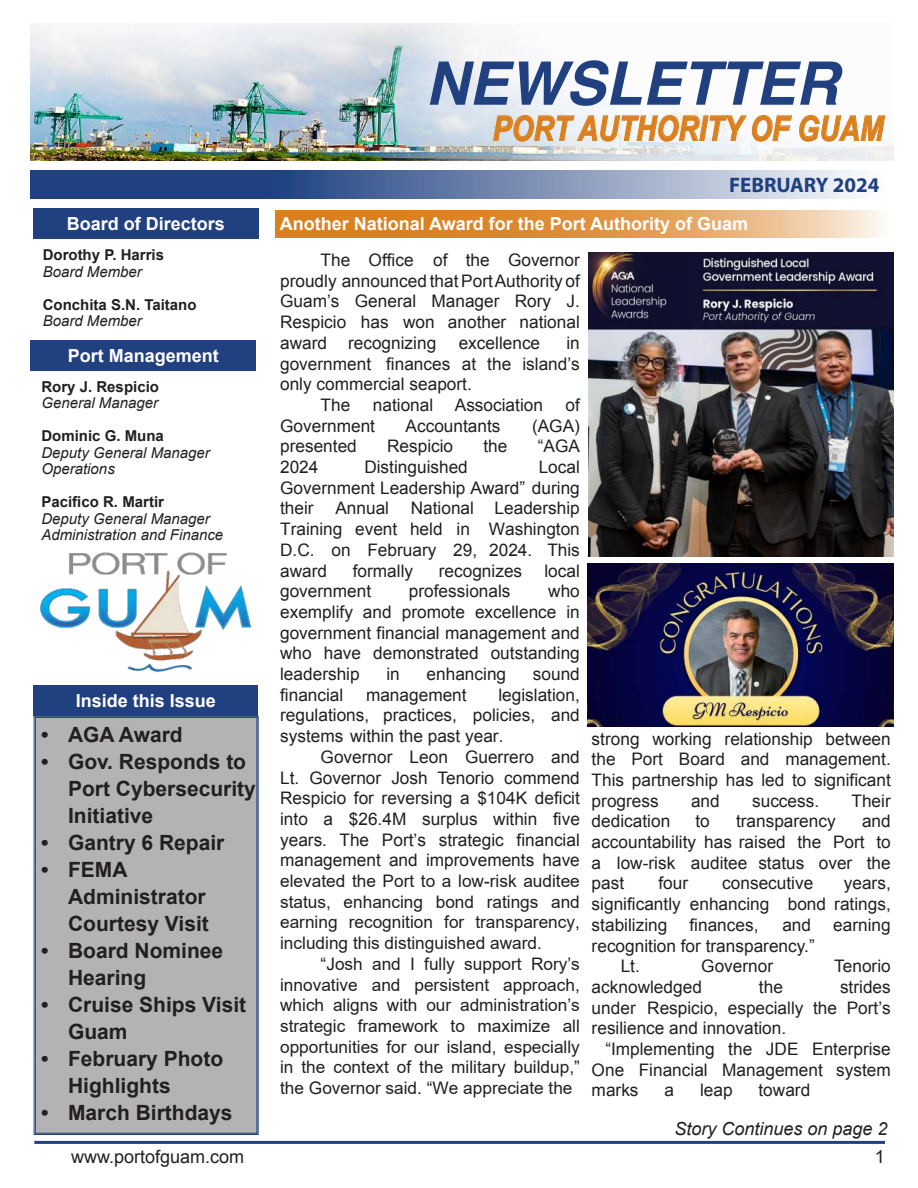
<style>
.page{position:relative;width:918px;height:1188px;background:#fff}
.page>*{position:absolute;margin:0;border:0;box-sizing:border-box;transform-origin:0 0}
.t1{font:italic 700 60px "Helvetica";color:#214080}
.t2{font:italic 700 34.5px "Arial Narrow";color:#db801f}
.t3{font:700 21px/27px "Arial";color:#231f20}
.t4{font:700 21px "Myriad Pro";color:#214080}
.t5{font:700 18px "Arial";color:#fff}
.t6{font:italic 18px "Arial";color:#231f20}
.t7{font:18px "Arial";color:#231f20}
.t8{font:17.25px/20.7px "Arial";color:#231f20;text-align:justify}
.t9{font:italic 15px/16.5px "Arial";color:#231f20}
.t10{font:700 15px "Arial";color:#231f20}
</style>
<div class="page">
<svg style="left:31px;top:171px;width:826px;height:27px;background:#6a80ab"></svg>
<img style="left:31px;top:23px;width:862px;height:137px">
<div style="left:33px;top:208px;width:225px;height:31px;background:#214080"></div>
<div style="left:31px;top:340px;width:225px;height:30px;background:#214080"></div>
<img style="left:40px;top:552px;width:212px;height:120px">
<hr style="left:34px;top:1141px;width:851px;height:3px;background:#214080">
<div style="left:34px;top:716px;width:224px;height:419px;background:#b3b3b3"></div>
<div style="left:35px;top:717px;width:222px;height:416px;border:1px solid #214080"></div>
<div style="left:34px;top:685px;width:224px;height:31px;background:#214080"></div>
<svg style="left:275px;top:210px;width:609px;height:28px;background:#e39e54"></svg>
<img style="left:588px;top:252px;width:306px;height:305px">
<img style="left:588px;top:563px;width:306px;height:163px">
<p class="t5" style="left:67px;top:212px;width:160px">Board of Directors</p>
<p class="t10" style="left:43px;top:245px;width:123px">Dorothy P. Harris</p>
<p class="t9" style="left:43px;top:264px;width:101px">Board Member</p>
<p class="t10" style="left:43px;top:295px;width:155px">Conchita S.N. Taitano</p>
<p class="t9" style="left:43px;top:313px;width:101px">Board Member</p>
<p class="t5" style="left:68px;top:343px;width:153px">Port Management</p>
<p class="t10" style="left:41px;top:376px;width:119px">Rory J. Respicio</p>
<p class="t9" style="left:41px;top:395px;width:118px">General Manager</p>
<p class="t10" style="left:41px;top:426px;width:124px">Dominic G. Muna</p>
<p class="t9" style="left:41px;top:444px;width:170px">Deputy General Manager<br>Operations</p>
<p class="t10" style="left:41px;top:492px;width:124px">Pacifico R. Martir</p>
<p class="t9" style="left:41px;top:510px;width:183px">Deputy General Manager<br>Administration and Finance</p>
<p class="t5" style="left:76px;top:689px;width:142px">Inside this Issue</p>
<p class="t3" style="left:41px;top:722px;width:143px">• AGA Award</p>
<p class="t3" style="left:68px;top:749px;width:189px;text-indent:-27px">• Gov. Responds to<br>Port Cybersecurity<br>Initiative</p>
<p class="t3" style="left:41px;top:830px;width:185px">• Gantry 6 Repair</p>
<p class="t3" style="left:68px;top:857px;width:142px;text-indent:-27px">• FEMA<br>Administrator<br>Courtesy Visit</p>
<p class="t3" style="left:68px;top:938px;width:157px;text-indent:-27px">• Board Nominee<br>Hearing</p>
<p class="t3" style="left:68px;top:992px;width:180px;text-indent:-27px">• Cruise Ships Visit<br>Guam</p>
<p class="t3" style="left:68px;top:1046px;width:157px;text-indent:-27px">• February Photo<br>Highlights</p>
<p class="t3" style="left:41px;top:1100px;width:193px">• March Birthdays</p>
<p class="t7" style="left:71px;top:1145px;width:175px">www.portofguam.com</p>
<h1 class="t1" style="left:425px;top:47px;width:415px">NEWSLETTER</h1>
<h2 class="t2" style="left:493px;top:102px;width:392px">PORT AUTHORITY OF GUAM</h2>
<p class="t4" style="left:729px;top:171px;width:152px">FEBRUARY 2024</p>
<p class="t5" style="left:280px;top:212px;width:470px">Another National Award for the Port Authority of Guam</p>
<p class="t8" style="left:280px;top:250px;width:301px;text-indent:40px">The Office of the Governor proudly announced that Port Authority of Guam’s General Manager Rory J.<br>Respicio has won another national award recognizing</p>
<p class="t8" style="left:459px;top:333px;width:83px">excellence</p>
<p class="t8" style="left:567px;top:333px;width:15px">in</p>
<p class="t8" style="left:280px;top:353px;width:301px">government finances at the island’s</p>
<p class="t8" style="left:280px;top:374px;width:193px">only commercial seaport.</p>
<p class="t8" style="left:321px;top:395px;width:31px">The</p>
<p class="t8" style="left:373px;top:395px;width:172px">national Association</p>
<p class="t8" style="left:566px;top:395px;width:16px">of</p>
<p class="t8" style="left:280px;top:415px;width:96px">Government</p>
<p class="t8" style="left:406px;top:415px;width:96px">Accountants</p>
<p class="t8" style="left:532px;top:415px;width:49px">(AGA)</p>
<p class="t8" style="left:280px;top:436px;width:78px">presented</p>
<p class="t8" style="left:387px;top:436px;width:68px">Respicio</p>
<p class="t8" style="left:484px;top:436px;width:25px">the</p>
<p class="t8" style="left:538px;top:436px;width:44px">“AGA</p>
<p class="t8" style="left:280px;top:457px;width:40px">2024</p>
<p class="t8" style="left:364px;top:457px;width:105px">Distinguished</p>
<p class="t8" style="left:280px;top:457px;width:301px;text-indent:259px">Local Government Leadership Award” during their</p>
<p class="t8" style="left:280px;top:498px;width:301px;text-indent:131px">National Leadership Training event held in Washington D.C. on February 29, 2024. This award</p>
<p class="t8" style="left:335px;top:498px;width:55px">Annual</p>
<p class="t8" style="left:353px;top:560px;width:62px">formally</p>
<p class="t8" style="left:439px;top:560px;width:85px">recognizes</p>
<p class="t8" style="left:544px;top:560px;width:37px">local</p>
<p class="t8" style="left:280px;top:581px;width:93px">government</p>
<p class="t8" style="left:409px;top:581px;width:103px">professionals</p>
<p class="t8" style="left:280px;top:581px;width:301px;text-indent:268px">who exemplify and promote excellence in government financial management and who have demonstrated outstanding leadership</p>
<p class="t8" style="left:386px;top:664px;width:15px">in</p>
<p class="t8" style="left:427px;top:664px;width:81px">enhancing</p>
<p class="t8" style="left:533px;top:664px;width:48px">sound</p>
<p class="t8" style="left:280px;top:685px;width:65px">financial</p>
<p class="t8" style="left:366px;top:685px;width:102px">management</p>
<p class="t8" style="left:280px;top:685px;width:301px;text-indent:218px">legislation, regulations, practices, policies, and systems within the past year.</p>
<p class="t8" style="left:280px;top:747px;width:301px;text-indent:41px">Governor Leon Guerrero and Lt. Governor Josh Tenorio commend Respicio for reversing a $104K deficit into a $26.4M surplus within five years. The Port’s strategic financial management and improvements have elevated the Port to a low-risk auditee status, enhancing bond ratings and earning recognition for transparency, including this distinguished award.</p>
<p class="t8" style="left:280px;top:953px;width:301px;text-indent:41px">“Josh and I fully support Rory’s innovative and persistent approach, which aligns with our administration’s strategic framework to maximize all opportunities for our island, especially in the context of the military buildup,” the Governor said. “We appreciate the</p>
<p class="t8" style="left:592px;top:728px;width:301px">strong working relationship between the Port Board and management.<br>This partnership has led to significant progress</p>
<p class="t8" style="left:691px;top:790px;width:30px">and</p>
<p class="t8" style="left:752px;top:790px;width:69px">success.</p>
<p class="t8" style="left:852px;top:790px;width:41px">Their</p>
<p class="t8" style="left:592px;top:811px;width:80px">dedication</p>
<p class="t8" style="left:695px;top:811px;width:16px">to</p>
<p class="t8" style="left:736px;top:811px;width:101px">transparency</p>
<p class="t8" style="left:592px;top:811px;width:301px;text-indent:270px">and accountability has raised the Port to a low-risk auditee status over the past</p>
<p class="t8" style="left:658px;top:873px;width:31px">four</p>
<p class="t8" style="left:722px;top:873px;width:93px">consecutive</p>
<p class="t8" style="left:592px;top:873px;width:301px;text-indent:252px">years, significantly enhancing bond ratings, stabilizing</p>
<p class="t8" style="left:690px;top:915px;width:71px">finances,</p>
<p class="t8" style="left:782px;top:915px;width:30px">and</p>
<p class="t8" style="left:833px;top:915px;width:59px">earning</p>
<p class="t8" style="left:621px;top:935px;width:196px;text-indent:-29px">recognition for transparency.”<br>Lt.</p>
<p class="t8" style="left:701px;top:956px;width:73px">Governor</p>
<p class="t8" style="left:834px;top:956px;width:58px">Tenorio</p>
<p class="t8" style="left:592px;top:977px;width:112px">acknowledged</p>
<p class="t8" style="left:759px;top:977px;width:25px">the</p>
<p class="t8" style="left:592px;top:977px;width:301px;text-indent:248px">strides under Respicio, especially the Port’s resilience and innovation.</p>
<p class="t8" style="left:592px;top:1039px;width:301px;text-indent:14px">“Implementing the JDE Enterprise One Financial Management system marks</p>
<p class="t8" style="left:665px;top:1080px;width:11px">a</p>
<p class="t8" style="left:700px;top:1080px;width:34px">leap</p>
<p class="t8" style="left:759px;top:1080px;width:53px">toward</p>
<p class="t6" style="left:675px;top:1117px;width:215px">Story Continues on page 2</p>
<p class="t7" style="left:875px;top:1145px;width:12px">1</p>
</div>
